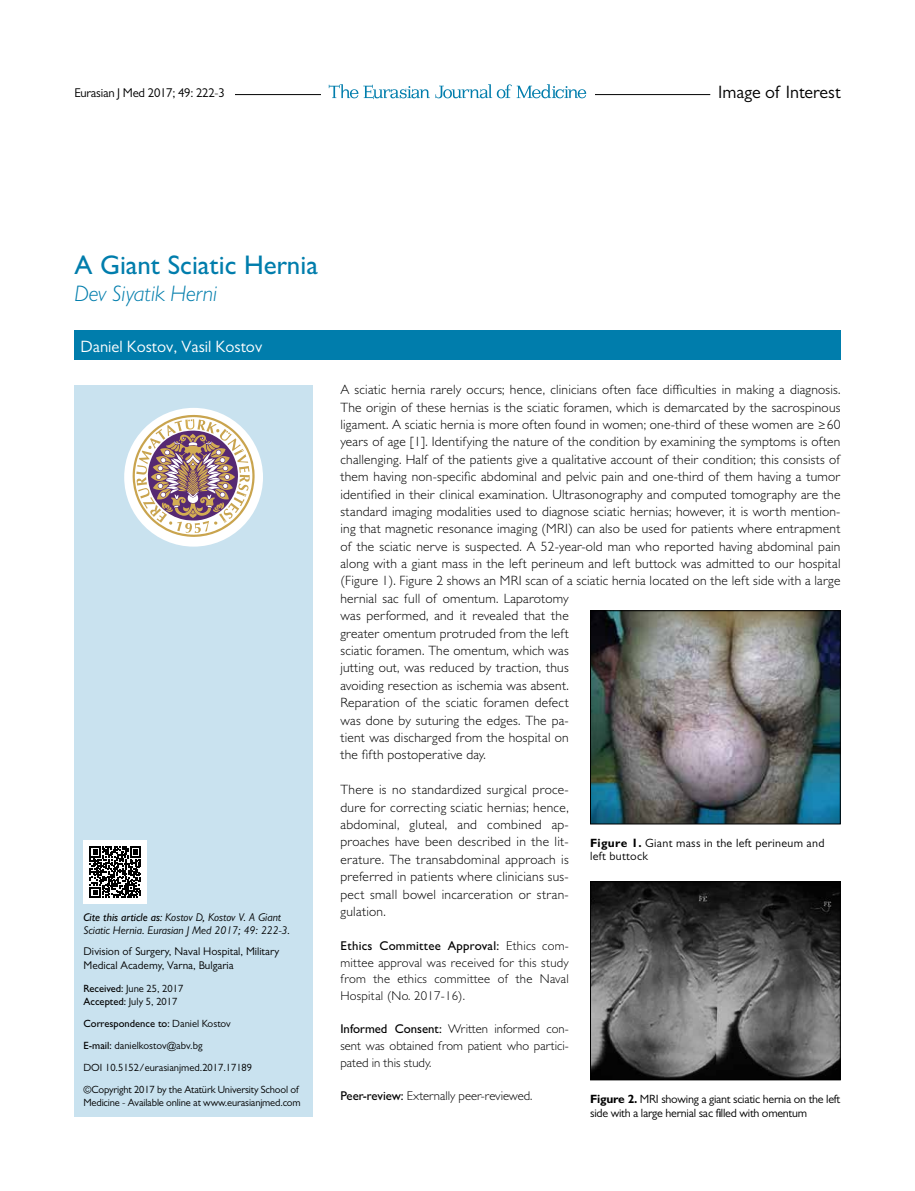
<style>
.page{position:relative;width:915px;height:1191px;background:#fff}
.page>*{position:absolute;margin:0;border:0;box-sizing:border-box;transform-origin:0 0}
.t1{font:500 27px "Gill Sans MT Pro";color:#007dac}
.t2{font:italic 300 22.5px "Gill Sans MT Pro";color:#007dac}
.t3{font:18px "Gill Sans MT Pro";color:#000}
.t4{font:16.5px "Gill Sans MT Pro";color:#fff}
.t5{font:300 13.5px/17.4px "Gill Sans MT Pro";letter-spacing:.015em;color:#000}
.t6{font:300 12.75px/16.6px "Gill Sans MT Pro";color:#000;text-align:justify}
.t7{font:12.75px "Gill Sans MT Pro";letter-spacing:-.02em;color:#000}
.t8{font:12px/13.5px "Gill Sans MT Pro";letter-spacing:-.02em;color:#000}
.t9{font:12px/13.5px "Gill Sans MT Pro";letter-spacing:.025em;color:#000}
.t10{font:italic 11.25px/13.5px "Gill Sans MT Pro";color:#000}
.t11{font:11.25px/13.5px "Gill Sans MT Pro";color:#000}
.t12{font:10.5px/22.2px "Gill Sans MT Pro";letter-spacing:-.015em;color:#000}
.s1{font-weight:500}
.s2{font-weight:700}
</style>
<div class="page">
<div style="left:74px;top:385px;width:239px;height:731px;background:#c9e2ef"></div>
<hr style="left:235px;top:94px;width:475px;height:1px;background:#000">
<div style="left:321px;top:80px;width:273px;height:25px;background:#fff"></div>
<svg style="left:328px;top:84px;width:101px;height:15px"></svg>
<svg style="left:435px;top:84px;width:151px;height:14px"></svg>
<div style="left:83px;top:840px;width:64px;height:64px;background:#fff"></div>
<svg style="left:90px;top:846px;width:51px;height:51px"></svg>
<div style="left:74px;top:330px;width:766px;height:29px;background:#007dac"></div>
<img style="left:592px;top:612px;width:246px;height:210px">
<div style="left:590px;top:610px;width:250px;height:214px;border:1px solid #000"></div>
<img style="left:592px;top:883px;width:246px;height:195px">
<div style="left:590px;top:881px;width:250px;height:199px;border:1px solid #000"></div>
<div style="left:124px;top:408px;width:139px;height:138px;background:#fff;border-radius:50%"></div>
<svg style="left:132px;top:415px;width:122px;height:122px"></svg>
<p class="t7" style="left:74px;top:85px;width:152px">Eurasian J Med 2017; 49: 222-3</p>
<h3 class="t3" style="left:718px;top:81px;width:124px">Image of Interest</h3>
<h1 class="t1" style="left:74px;top:249px;width:245px">A Giant Sciatic Hernia</h1>
<h2 class="t2" style="left:74px;top:280px;width:144px">Dev Siyatik Herni</h2>
<p class="t4" style="left:80px;top:336px;width:183px">Daniel Kostov, Vasil Kostov</p>
<p class="t10" style="left:83px;top:910px;width:208px"><span class="s1">Cite this article as:</span> Kostov D, Kostov V. A Giant<br>Sciatic Hernia. Eurasian J Med 2017; 49: 222-3.</p>
<p class="t11" style="left:83px;top:944px;width:197px">Division of Surgery, Naval Hospital, Military<br>Medical Academy, Varna, Bulgaria</p>
<p class="t12" style="left:83px;top:982px;width:101px;line-height:12.6px"><span class="s1">Received:</span> June 25, 2017<br><span class="s1">Accepted:</span> July 5, 2017</p>
<p class="t12" style="left:83px;top:1012px;width:217px"><span class="s1">Correspondence to:</span> Daniel Kostov<br><span class="s1">E-mail:</span> danielkostov@abv.bg<br>DOI 10.5152/eurasianjmed.2017.17189 ©Copyright 2017 by the Atatürk University School of</p>
<p class="t12" style="left:83px;top:1091px;width:219px">Medicine - Available online at www.eurasianjmed.com</p>
<p class="t5" style="left:340px;top:381px;width:501px">A sciatic hernia rarely occurs; hence, clinicians often face difficulties in making a diagnosis.<br>The origin of these hernias is the sciatic foramen, which is demarcated by the sacrospinous ligament. A sciatic hernia is more often found in women; one-third of these women are ≥60 years of age [1]. Identifying the nature of the condition by examining the symptoms is often challenging. Half of the patients give a qualitative account of their condition; this consists of them having non-specific abdominal and pelvic pain and one-third of them having a tumor identified in their clinical examination. Ultrasonography and computed tomography are the standard imaging modalities used to diagnose sciatic hernias; however, it is worth mention&shy;ing that magnetic resonance imaging (MRI) can also be used for patients where entrapment of the sciatic nerve is suspected. A 52-year-old man who reported having abdominal pain along with a giant mass in the left perineum and left buttock was admitted to our hospital (Figure 1). Figure 2 shows an MRI scan of a sciatic hernia located on the left side with a large hernial sac full of omentum. Laparotomy<br>was performed, and it revealed that the<br>greater omentum protruded from the left<br>sciatic foramen. The omentum, which was<br>jutting out, was reduced by traction, thus<br>avoiding resection as ischemia was absent.<br>Reparation of the sciatic foramen defect<br>was done by suturing the edges. The pa-<br>tient was discharged from the hospital on<br>the fifth postoperative day.</p>
<p class="t5" style="left:340px;top:780px;width:230px;text-align:justify">There is no standardized surgical proce&shy;dure for correcting sciatic hernias; hence, abdominal, gluteal, and combined ap&shy;proaches have been described in the lit&shy;erature. The transabdominal approach is preferred in patients where clinicians sus&shy;pect small bowel incarceration or stran&shy;gulation.</p>
<p class="t6" style="left:340px;top:937px;width:230px"><span class="s1">Ethics Committee Approval:</span> Ethics com&shy;mittee approval was received for this study from the ethics committee of the Naval Hospital (No. 2017-16).</p>
<p class="t6" style="left:340px;top:1020px;width:230px"><span class="s1">Informed Consent:</span> Written informed con&shy;sent was obtained from patient who partici&shy;pated in this study.</p>
<p class="t6" style="left:340px;top:1087px;width:193px"><span class="s1">Peer-review:</span> Externally peer-reviewed.</p>
<p class="t9" style="left:590px;top:835px;width:236px"><span class="s2">Figure 1.</span> Giant mass in the left perineum and left buttock</p>
<p class="t8" style="left:590px;top:1092px;width:251px"><span class="s2">Figure 2.</span> MRI showing a giant sciatic hernia on the left side with a large hernial sac filled with omentum</p>
</div>
